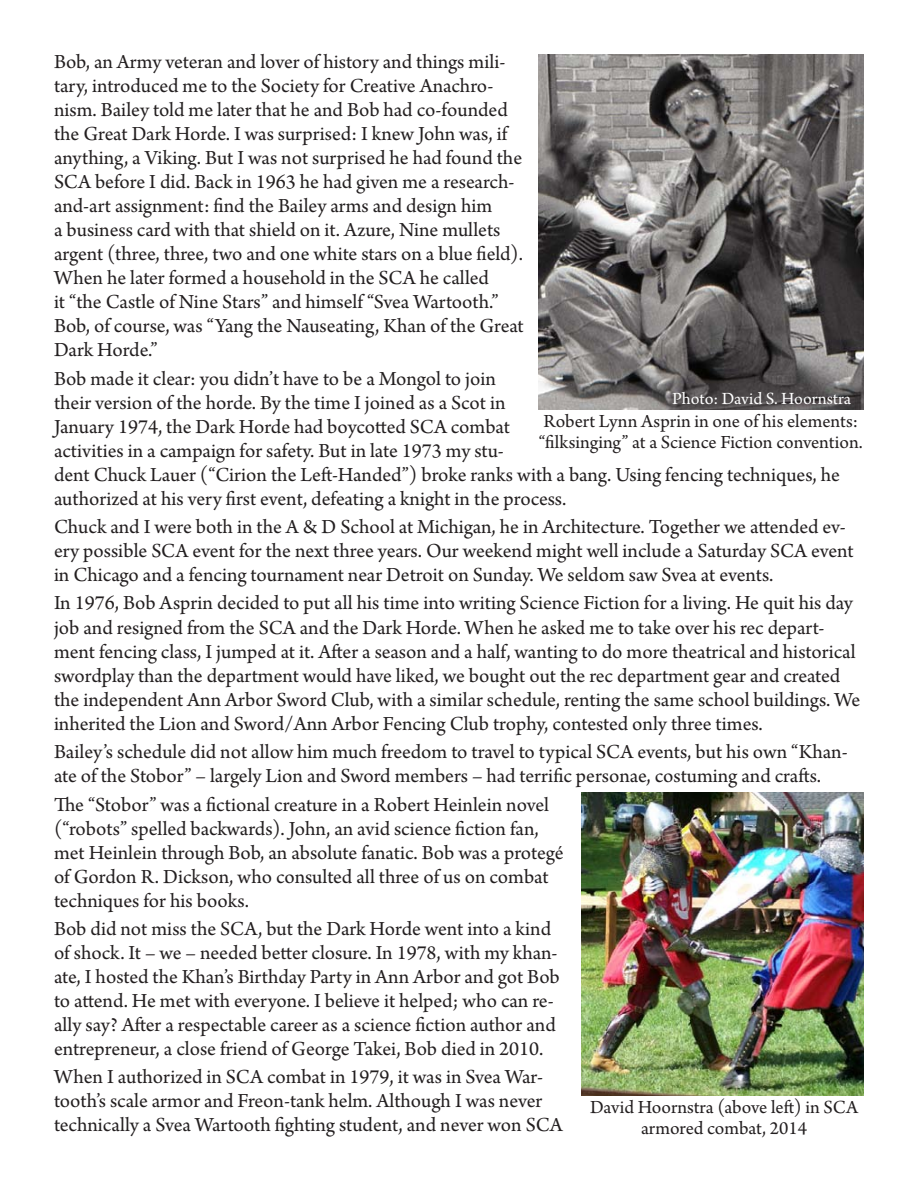
<style>
.page{position:relative;width:918px;height:1188px;background:#fff}
.page>*{position:absolute;margin:0;border:0;box-sizing:border-box;transform-origin:0 0}
.t1{font:21px/24px "Arno Pro";color:#231f20}
.t2{font:19.5px/21px "Arno Pro";color:#231f20}
.t3{font:18px "Arno Pro";color:#fff}
</style>
<div class="page">
<img style="left:538px;top:54px;width:326px;height:356px">
<img style="left:581px;top:793px;width:283px;height:302px">
<p class="t1" style="left:54px;top:51px;width:471px">Bob, an Army veteran and lover of history and things mili&shy;tary, introduced me to the Society for Creative Anachro&shy;nism. Bailey told me later that he and Bob had co-founded the Great Dark Horde. I was surprised: I knew John was, if anything, a Viking. But I was not surprised he had found the SCA before I did. Back in 1963 he had given me a research&shy;and-art assignment: find the Bailey arms and design him<br>a business card with that shield on it. Azure, Nine mullets argent (three, three, two and one white stars on a blue field).<br>When he later formed a household in the SCA he called<br>it “the Castle of Nine Stars” and himself “Svea Wartooth.” Bob, of course, was “Yang the Nauseating, Khan of the Great Dark Horde.”</p>
<p class="t1" style="left:54px;top:367px;width:457px">Bob made it clear: you didn’t have to be a Mongol to join their version of the horde. By the time I joined as a Scot in January 1974, the Dark Horde had boycotted SCA combat activities in a campaign for safety. But in late 1973 my stu-</p>
<p class="t3" style="left:672px;top:388px;width:181px">Photo: David S. Hoornstra</p>
<p class="t2" style="left:539px;top:412px;width:325px">Robert Lynn Asprin in one of his elements: “filksinging” at a Science Fiction convention.</p>
<p class="t1" style="left:54px;top:464px;width:788px">dent Chuck Lauer (“Cirion the Left-Handed”) broke ranks with a bang. Using fencing techniques, he authorized at his very first event, defeating a knight in the process.</p>
<p class="t1" style="left:54px;top:516px;width:801px">Chuck and I were both in the A &amp; D School at Michigan, he in Architecture. Together we attended ev&shy;ery possible SCA event for the next three years. Our weekend might well include a Saturday SCA event in Chicago and a fencing tournament near Detroit on Sunday. We seldom saw Svea at events.</p>
<p class="t1" style="left:54px;top:592px;width:808px">In 1976, Bob Asprin decided to put all his time into writing Science Fiction for a living. He quit his day job and resigned from the SCA and the Dark Horde. When he asked me to take over his rec depart&shy;ment fencing class, I jumped at it. After a season and a half, wanting to do more theatrical and historical swordplay than the department would have liked, we bought out the rec department gear and created the independent Ann Arbor Sword Club, with a similar schedule, renting the same school buildings. We inherited the Lion and Sword/Ann Arbor Fencing Club trophy, contested only three times.</p>
<p class="t1" style="left:54px;top:741px;width:795px">Bailey’s schedule did not allow him much freedom to travel to typical SCA events, but his own “Khan&shy;ate of the Stobor” – largely Lion and Sword members – had terrific personae, costuming and crafts.</p>
<p class="t1" style="left:54px;top:794px;width:511px">The “Stobor” was a fictional creature in a Robert Heinlein novel (“robots” spelled backwards). John, an avid science fiction fan, met Heinlein through Bob, an absolute fanatic. Bob was a protegé of Gordon R. Dickson, who consulted all three of us on combat techniques for his books.</p>
<p class="t1" style="left:54px;top:918px;width:507px">Bob did not miss the SCA, but the Dark Horde went into a kind of shock. It – we – needed better closure. In 1978, with my khan&shy;ate, I hosted the Khan’s Birthday Party in Ann Arbor and got Bob to attend. He met with everyone. I believe it helped; who can re&shy;ally say? After a respectable career as a science fiction author and entrepreneur, a close friend of George Takei, Bob died in 2010.</p>
<p class="t1" style="left:54px;top:1066px;width:510px">When I authorized in SCA combat in 1979, it was in Svea War&shy;tooth’s scale armor and Freon-tank helm. Although I was never technically a Svea Wartooth fighting student, and never won SCA</p>
<p class="t2" style="left:590px;top:1098px;width:269px;text-align:center">David Hoornstra (above left) in SCA armored combat, 2014</p>
</div>
